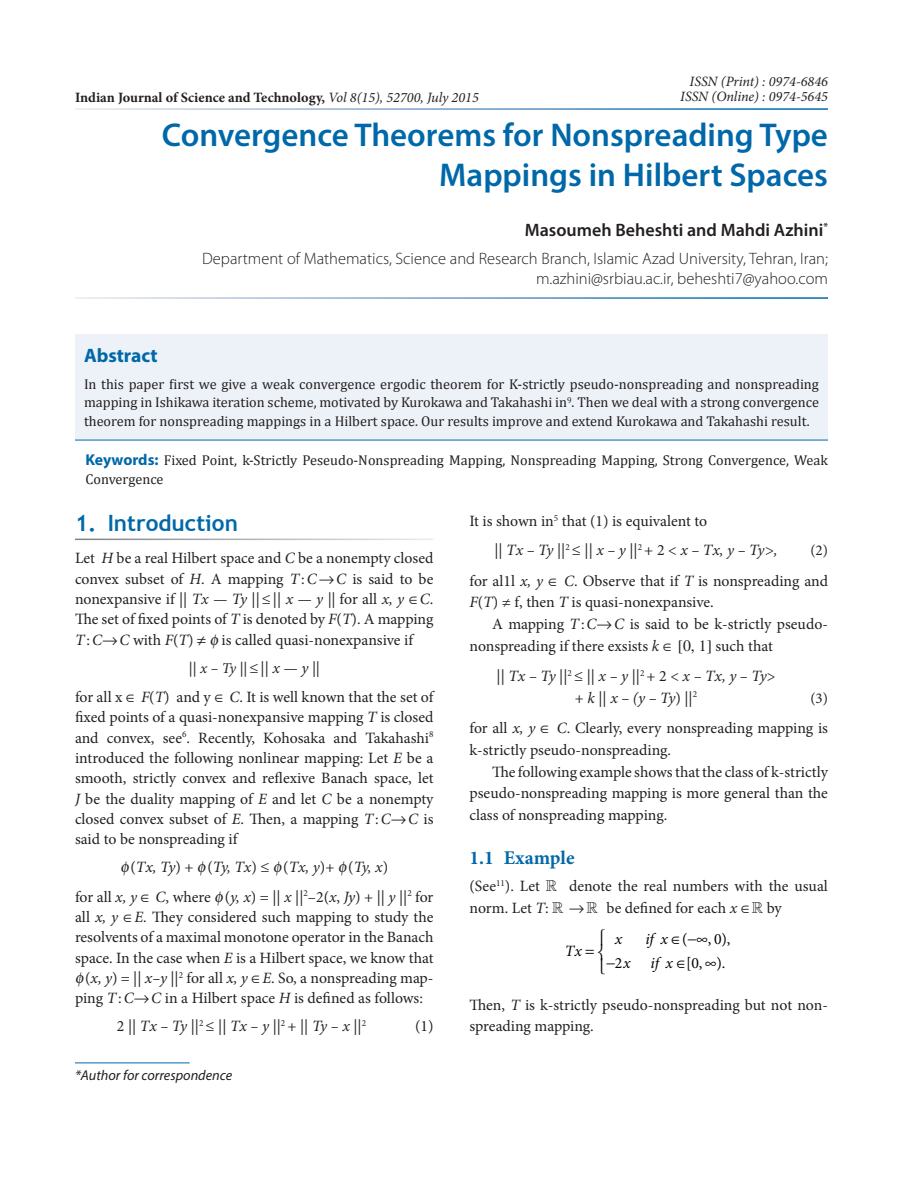
<style>
.page{position:relative;width:918px;height:1188px;background:#fff}
.page>*{position:absolute;margin:0;border:0;box-sizing:border-box;transform-origin:0 0}
.AT{font:600 33px/40.5px "Myriad Pro";color:#0068a9;text-align:right}
.t1{font:700 22.5px "Trebuchet MS";color:#0068a9}
.t2{font:700 19.5px "Minion Pro";color:#0068a9}
.Abs_Head{font:700 19.5px "Myriad Pro";color:#0068a9}
.Author{font:600 18px "Myriad Pro";color:#231f20}
.Affiliation{font:300 16.5px/19.5px "Myriad Pro";color:#231f20;text-align:right}
.Text{font:15.75px/20.2px "Minion Pro";letter-spacing:-.005em;color:#231f20}
.Text_Ind{font:15.75px/21.6px "Minion Pro";letter-spacing:-.005em;color:#231f20}
.EQN{font:italic 15.75px/21.6px "Minion Pro";letter-spacing:-.075em;color:#231f20;text-align:center}
.EQN-2{font:15.75px "Minion Pro";color:#231f20}
.EQN-3{font:italic 15.75px "Minion Pro";letter-spacing:-.04em;color:#231f20}
.t3{font:italic 15.75px "Minion Pro";color:#000}
.t4{font:15.75px/23.5px "Minion Pro";color:#000}
.EQN-4{font:15px "Minion Pro";color:#231f20}
.Abs_Text1{font:14.25px/18.8px "Cambria";color:#231f20;text-align:justify}
.Keyword{font:14.25px/18.8px "Cambria";color:#231f20}
.t5{font:700 14.25px "Minion Pro";color:#231f20}
.t6{font:italic 14.25px "Minion Pro";color:#231f20}
.Footnote1{font:italic 14.25px "Myriad Pro";color:#231f20}
.s1{font-weight:400;font-style:italic}
.s2{font-family:"Myriad Pro";font-weight:700;font-size:15.75px;color:#0068a9}
.s3{font-style:italic}
.s4{font-style:normal;font-size:15px}
.s5{font-size:15px}
.s6{font-style:normal}
.s7{font-family:"Euclid Math Two"}
</style>
<div class="page">
<div style="left:75px;top:334px;width:753px;height:106px;background:#edf2f8"></div>
<hr style="left:75px;top:440px;width:753px;height:1px;background:#0068a9">
<hr style="left:75px;top:1063px;width:115px;height:1px;background:#0068a9">
<p class="t5" style="left:75px;top:87px;width:405px">Indian Journal of Science and Technology, <span class="s1">Vol 8(15), 52700, July 2015</span></p>
<p class="t6" style="left:690px;top:72px;width:140px">ISSN (Print) : 0974-6846</p>
<p class="t6" style="left:680px;top:87px;width:149px">ISSN (Online) : 0974-5645</p>
<p class="AT" style="left:162px;top:114px;width:668px">Convergence Theorems for Nonspreading Type<br>Mappings in Hilbert Spaces</p>
<p class="Author" style="left:525px;top:218px;width:305px">Masoumeh Beheshti and Mahdi Azhini<sup>*</sup></p>
<p class="Affiliation" style="left:202px;top:249px;width:627px">Department of Mathematics, Science and Research Branch, Islamic Azad University, Tehran, Iran; m.azhini@srbiau.ac.ir, beheshti7@yahoo.com</p>
<p class="Abs_Head" style="left:84px;top:343px;width:75px">Abstract</p>
<p class="Abs_Text1" style="left:84px;top:374px;width:736px">In this paper first we give a weak convergence ergodic theorem for K-strictly pseudo-nonspreading and nonspreading mapping in Ishikawa iteration scheme, motivated by Kurokawa and Takahashi in<sup>9</sup>. Then we deal with a strong convergence theorem for nonspreading mappings in a Hilbert space. Our results improve and extend Kurokawa and Takahashi result.</p>
<p class="Keyword" style="left:86px;top:451px;width:744px"><span class="s2">Keywords:</span> Fixed Point, k-Strictly Peseudo-Nonspreading Mapping, Nonspreading Mapping, Strong Convergence, Weak<br>Convergence</p>
<h1 class="t1" style="left:75px;top:509px;width:164px">1. Introduction</h1>
<p class="Text" style="left:75px;top:548px;width:360px;text-align:justify">Let <span class="s3">H</span> be a real Hilbert space and <span class="s3">C</span> be a nonempty closed convex subset of <span class="s3">H</span>. A mapping <span class="s3">T</span>:<span class="s3">C</span>→<span class="s3">C</span> is said to be nonexpansive if || <span class="s3">Tx — Ty</span> ||≤|| <span class="s3">x — y ||</span> for all <span class="s3">x, y</span> ∈<span class="s3">C</span>.<br>The set of fixed points of <span class="s3">T</span> is denoted by <span class="s3">F</span>(<span class="s3">T</span>). A mapping <span class="s3">T</span>:<span class="s3">C</span>→<span class="s3">C</span> with <span class="s3">F</span>(<span class="s3">T</span>) ≠ is called quasi-nonexpansive if</p>
<p class="EQN" style="left:189px;top:657px;width:132px"><span class="s4">||</span> <span class="s5">x – Ty</span> <span class="s4">||</span><span class="s6">≤||</span> x — y ||</p>
<p class="Text" style="left:75px;top:687px;width:360px;text-align:justify">for all x ∈ <span class="s3">F</span>(<span class="s3">T</span>) and y ∈ <span class="s3">C</span>. It is well known that the set of fixed points of a quasi-nonexpansive mapping <span class="s3">T</span> is closed and convex, see<sup>6</sup>. Recently, Kohosaka and Takahashi<sup>8 </sup>introduced the following nonlinear mapping: Let <span class="s3">E</span> be a smooth, strictly convex and reflexive Banach space, let <span class="s3">J</span> be the duality mapping of <span class="s3">E</span> and let <span class="s3">C</span> be a nonempty closed convex subset of <span class="s3">E</span>. Then, a mapping <span class="s3">T</span>:<span class="s3">C</span>→<span class="s3">C</span> is said to be nonspreading if</p>
<p class="EQN-3" style="left:131px;top:856px;width:259px"><span class="s6">(</span>Tx, Ty<span class="s6">) + (</span>Ty, Tx<span class="s6">) ≤ (</span>Tx, y<span class="s6">)+ (</span>Ty, x<span class="s6">)</span></p>
<p class="Text" style="left:75px;top:886px;width:360px">for all <span class="s3">x, y</span> ∈ <span class="s3">C</span>, where (<span class="s3">y, x</span>) = || <span class="s3">x</span> ||<sup>2</sup>–2(<span class="s3">x</span>, <span class="s3">Jy</span>) + || <span class="s3">y</span> ||<sup>2</sup> for</p>
<p class="Text" style="left:75px;top:907px;width:360px">all <span class="s3">x, y</span> ∈<span class="s3">E.</span> They considered such mapping to study the</p>
<p class="Text" style="left:75px;top:927px;width:360px">resolvents of a maximal monotone operator in the Banach</p>
<p class="Text" style="left:75px;top:947px;width:360px">space. In the case when <span class="s3">E</span> is a Hilbert space, we know that</p>
<p class="Text" style="left:85px;top:968px;width:350px">(<span class="s3">x, y</span>) = || <span class="s3">x–y</span> ||<sup>2</sup> for all <span class="s3">x, y</span> ∈<span class="s3">E</span>. So, a nonspreading map-</p>
<p class="Text" style="left:75px;top:988px;width:349px">ping <span class="s3">T</span>:<span class="s3">C</span>→<span class="s3">C</span> in a Hilbert space <span class="s3">H</span> is defined as follows:</p>
<p class="EQN-2" style="left:117px;top:1016px;width:251px">2 || <span class="s3">Tx – Ty</span> ||<sup>2</sup> ≤ || <span class="s3">Tx – y</span> ||<sup>2</sup> + || <span class="s3">Ty – x</span> ||<sup>2</sup></p>
<p class="EQN-2" style="left:415px;top:1016px;width:20px">(1)</p>
<p class="Text" style="left:470px;top:511px;width:239px">It is shown in<sup>5</sup> that (1) is equivalent to</p>
<p class="EQN" style="left:494px;top:539px;width:285px"><span class="s6">||</span> Tx – Ty <span class="s6">||</span><sup>2</sup> <span class="s6">≤ ||</span> x – y <span class="s6">||</span><sup>2</sup> <span class="s6">+ 2 &lt;</span> x – Tx, y – Ty&gt;,</p>
<p class="EQN-4" style="left:810px;top:540px;width:19px">(2)</p>
<p class="Text" style="left:470px;top:570px;width:360px;line-height:21.6px">for al1l <span class="s3">x, y</span> ∈ <span class="s3">C</span>. Observe that if <span class="s3">T</span> is nonspreading and<br><span class="s3">F</span>(<span class="s3">T</span>) ≠ f, then <span class="s3">T</span> is quasi-nonexpansive.</p>
<p class="Text_Ind" style="left:470px;top:613px;width:360px;text-indent:22px">A mapping <span class="s3">T</span>:<span class="s3">C</span>→<span class="s3">C</span> is said to be k-strictly pseudo&shy;nonspreading if there exsists <span class="s3">k</span> ∈</p>
<p class="Text_Ind" style="left:716px;top:635px;width:59px">such that</p>
<p class="EQN" style="left:497px;top:665px;width:280px"><span class="s6">||</span> Tx – Ty <span class="s6">||</span><sup>2</sup> <span class="s6">≤ ||</span> x – y <span class="s6">||</span><sup>2</sup> <span class="s6">+ 2 &lt;</span> x – Tx, y – Ty<span class="s6">&gt; +</span> k <span class="s6">||</span> x – (y – Ty<span class="s6">) ||</span><sup>2</sup></p>
<p class="EQN-4" style="left:810px;top:688px;width:19px">(3)</p>
<p class="Text" style="left:470px;top:718px;width:360px;line-height:21.6px">for all <span class="s3">x, y</span> ∈ <span class="s3">C</span>. Clearly, every nonspreading mapping is k-strictly pseudo-nonspreading.</p>
<p class="Text_Ind" style="left:470px;top:761px;width:360px;text-align:justify;text-indent:22px">The following example shows that the class of k-strictly pseudo-nonspreading mapping is more general than the class of nonspreading mapping.</p>
<h2 class="t2" style="left:470px;top:844px;width:107px">1.1 Example</h2>
<p class="Text" style="left:470px;top:876px;width:360px;line-height:21.6px">(See<sup>11</sup>). Let <span class="s7">ℝ</span> denote the real numbers with the usual norm. Let <span class="s3">T</span>: <span class="s7">ℝ</span> →<span class="s7">ℝ</span> be defined for each <span class="s3">x</span> ∈<span class="s7">ℝ</span> by</p>
<p class="t3" style="left:565px;top:941px;width:19px">Tx</p>
<p class="t3" style="left:615px;top:928px;width:9px">x</p>
<p class="t3" style="left:645px;top:928px;width:87px">if x ∈ −∞<span class="s6">, ),</span></p>
<p class="t4" style="left:606px;top:951px;width:26px">−2<span class="s3">x</span></p>
<p class="t3" style="left:651px;top:952px;width:67px">if x ∈ ∞</p>
<p class="t4" style="left:682px;top:927px;width:45px">(<br>[, ).</p>
<p class="t4" style="left:714px;top:927px;width:9px">0</p>
<p class="t4" style="left:691px;top:951px;width:9px">0</p>
<p class="Text" style="left:470px;top:994px;width:360px;line-height:21.6px">Then, <span class="s3">T</span> is k-strictly pseudo-nonspreading but not non&shy;spreading mapping.</p>
<p class="Footnote1" style="left:75px;top:1066px;width:159px">*Author for correspondence</p>
</div>
